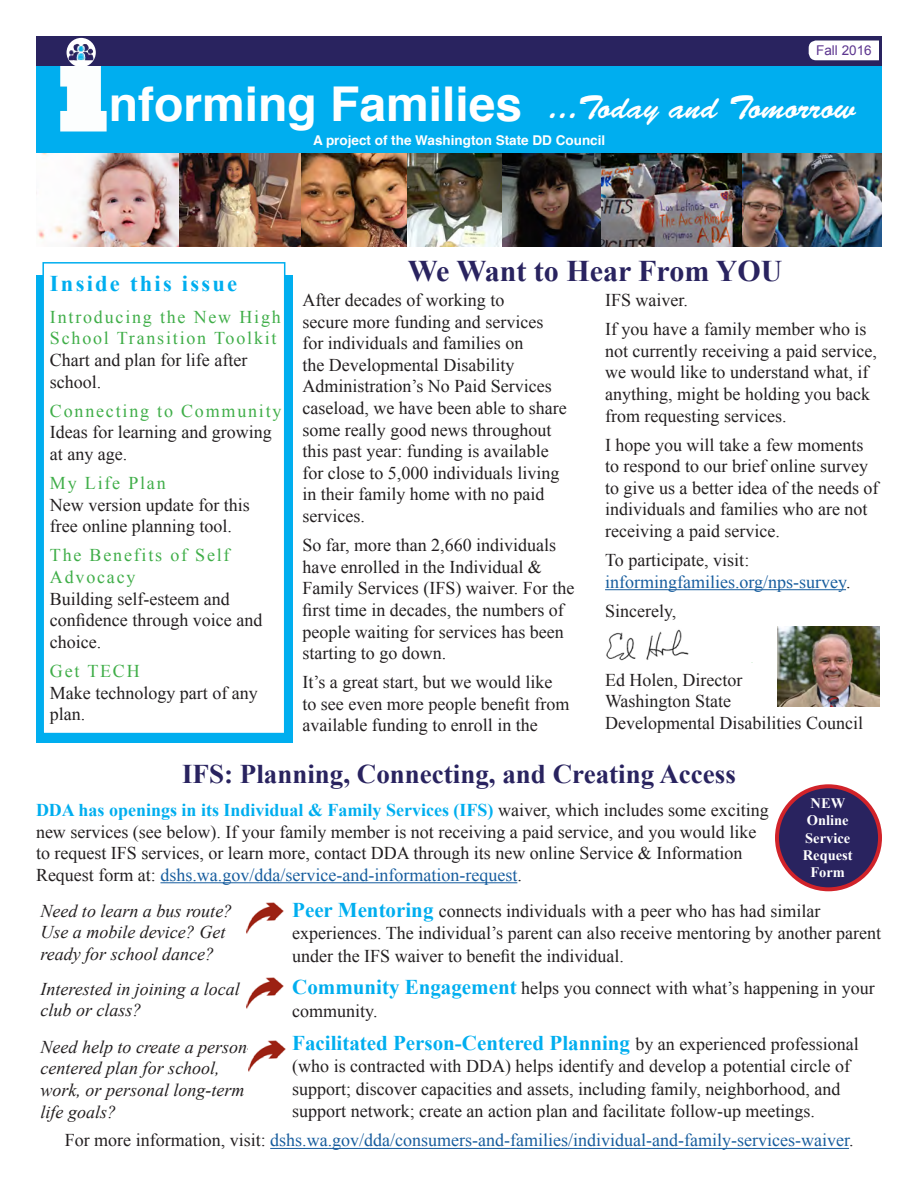
<style>
.page{position:relative;width:918px;height:1188px;background:#fff}
.page>*{position:absolute;margin:0;border:0;box-sizing:border-box;transform-origin:0 0}
.t1{font:700 48px "Helvetica";color:#fff}
.t2{font:33px "Brush Script Std";color:#fff}
.t3{font:700 30px "Times New Roman";color:#29235f}
.t4{font:700 27px "Times New Roman";color:#29235f}
.t5{font:700 22.5px "Times New Roman";letter-spacing:.1em;color:#00aeef}
.t6{font:700 21px "Times New Roman";color:#00aeef}
.t7{font:18px/21.6px "Times New Roman";color:#231f20}
.t8{font:italic 18px/21.6px "Times New Roman";color:#231f20}
.t9{font:18px/21.6px "Times New Roman";color:#175d9e}
.t10{font:18px/21.6px "Times New Roman";letter-spacing:.1em;color:#40ae49}
.t11{font:700 14.55px/17.4px "Times New Roman";color:#fff;text-align:center}
.t12{font:700 13.5px "Helvetica";color:#fff}
.t13{font:13.5px "Arial";color:#5d3690}
.s1{color:#231f20}
.s2{color:#40ae49}
.s3{font-weight:700;color:#00aeef}
.s4{color:#175d9e}
.s5{font-weight:700;font-size:21px;color:#00aeef}
.s6{font-weight:400;font-size:18px;color:#231f20}
</style>
<div class="page">
<div style="left:36px;top:276px;width:256px;height:467px;background:#00aeef"></div>
<div style="left:36px;top:36px;width:846px;height:31px;background:#29235f"></div>
<div style="left:131px;top:67px;width:751px;height:65px;background:#00aeef"></div>
<svg style="left:809px;top:40px;width:70px;height:20px"></svg>
<div style="left:36px;top:128px;width:846px;height:26px;background:#00aeef"></div>
<div style="left:67px;top:38px;width:29px;height:29px;background:#fff;border-radius:50%"></div>
<img style="left:67px;top:44px;width:27px;height:17px">
<img style="left:36px;top:153px;width:846px;height:94px">
<hr style="left:605px;top:589px;width:241px;height:1px;background:#175d9e">
<img style="left:606px;top:629px;width:83px;height:32px">
<hr style="left:160px;top:882px;width:357px;height:1px;background:#175d9e">
<div style="left:43px;top:263px;width:242px;height:471px;background:#fff"></div>
<div style="left:42px;top:262px;width:243px;height:472px;border:2px solid #00aeef"></div>
<img style="left:36px;top:67px;width:95px;height:65px">
<hr style="left:270px;top:1148px;width:579px;height:1px;background:#175d9e">
<div style="left:777px;top:786px;width:103px;height:103px;background:#29235f;border-radius:50%"></div>
<div style="left:775px;top:784px;width:107px;height:107px;border:4px solid #d1232a;border-radius:50%"></div>
<img style="left:246px;top:903px;width:37px;height:31px">
<img style="left:247px;top:978px;width:37px;height:31px">
<img style="left:248px;top:1040px;width:37px;height:32px">
<img style="left:778px;top:627px;width:101px;height:80px">
<p class="t13" style="left:816px;top:41px;width:57px">Fall 2016</p>
<p class="t2" style="left:548px;top:89px;width:309px">...Today and Tomorrow</p>
<p class="t12" style="left:313px;top:130px;width:294px">A project of the Washington State DD Council</p>
<p class="t1" style="left:109px;top:66px;width:415px">nforming Families</p>
<p class="t5" style="left:50px;top:268px;width:189px">Inside this issue</p>
<p class="t10" style="left:50px;top:306px;width:232px">Introducing the New High<br>School Transition Toolkit<br><span class="s1">Chart and plan for life after school.</span></p>
<p class="t7" style="left:50px;top:400px;width:233px"><span class="s2">Connecting to Community<br></span>Ideas for learning and growing at any age.</p>
<p class="t7" style="left:50px;top:472px;width:201px"><span class="s2">My Life Plan<br></span>New version update for this free online planning tool.</p>
<p class="t7" style="left:50px;top:544px;width:214px"><span class="s2">The Benefits of Self<br>Advocacy<br></span>Building self-esteem and confidence through voice and choice.</p>
<p class="t7" style="left:50px;top:660px;width:209px"><span class="s2">Get TECH<br></span>Make technology part of any plan.</p>
<p class="t3" style="left:408px;top:250px;width:376px">We Want to Hear From YOU</p>
<p class="t7" style="left:605px;top:289px;width:84px">IFS waiver.</p>
<p class="t7" style="left:605px;top:318px;width:273px">If you have a family member who is not currently receiving a paid service, we would like to understand what, if anything, might be holding you back from requesting services.</p>
<p class="t7" style="left:605px;top:434px;width:275px">I hope you will take a few moments to respond to our brief online survey to give us a better idea of the needs of individuals and families who are not receiving a paid service.</p>
<p class="t9" style="left:605px;top:549px;width:247px"><span class="s1">To participate, visit: </span>informingfamilies.org/nps-survey<span class="s1">.</span></p>
<p class="t7" style="left:605px;top:600px;width:73px">Sincerely,</p>
<p class="t7" style="left:302px;top:289px;width:266px">After decades of working to<br>secure more funding and services for individuals and families on<br>the Developmental Disability<br>Administration’s No Paid Services caseload, we have been able to share some really good news throughout this past year: funding is available for close to 5,000 individuals living in their family home with no paid services.</p>
<p class="t7" style="left:302px;top:534px;width:273px">So far, more than 2,660 individuals have enrolled in the Individual &amp; Family Services (IFS) waiver. For the first time in decades, the numbers of people waiting for services has been starting to go down.</p>
<p class="t7" style="left:302px;top:671px;width:268px">It’s a great start, but we would like to see even more people benefit from available funding to enroll in the</p>
<p class="t7" style="left:605px;top:668px;width:259px">Ed Holen, Director<br>Washington State<br>Developmental Disabilities Council</p>
<p class="t4" style="left:182px;top:755px;width:555px">IFS: Planning, Connecting, and Creating Access</p>
<p class="t7" style="left:36px;top:799px;width:734px"><span class="s3">DDA has openings in its Individual &amp; Family Services (IFS)</span> waiver, which includes some exciting new services (see below). If your family member is not receiving a paid service, and you would like to request IFS services, or learn more, contact DDA through its new online Service &amp; Information Request form at: <span class="s4">dshs.wa.gov/dda/service-and-information-request</span>.</p>
<p class="t11" style="left:803px;top:794px;width:51px">NEW<br>Online<br>Service<br>Request<br>Form</p>
<p class="t7" style="left:292px;top:899px;width:590px;line-height:22.5px"><span class="s5">Peer Mentoring</span> connects individuals with a peer who has had similar experiences. The individual’s parent can also receive mentoring by another parent under the IFS waiver to benefit the individual.</p>
<p class="t7" style="left:292px;top:977px;width:584px;line-height:22.5px"><span class="s5">Community Engagement</span> helps you connect with what’s happening in your community.</p>
<p class="t6" style="left:292px;top:1028px;width:568px">Facilitated Person-Centered Planning <span class="s6">by an experienced professional</span></p>
<p class="t7" style="left:292px;top:1055px;width:559px;line-height:22.5px">(who is contracted with DDA) helps identify and develop a potential circle of support; discover capacities and assets, including family, neighborhood, and support network; create an action plan and facilitate follow-up meetings.</p>
<p class="t8" style="left:41px;top:899px;width:193px">Need to learn a bus route?<br>Use a mobile device? Get ready for school dance?</p>
<p class="t8" style="left:41px;top:977px;width:201px">Interested in joining a local club or class?</p>
<p class="t8" style="left:41px;top:1036px;width:214px">Need help to create a person&shy;centered plan for school, work, or personal long-term life goals?</p>
<p class="t9" style="left:65px;top:1129px;width:790px"><span class="s1">For more information, visit:</span> dshs.wa.gov/dda/consumers-and-families/individual-and-family-services-waiver<span class="s1">.</span></p>
</div>
